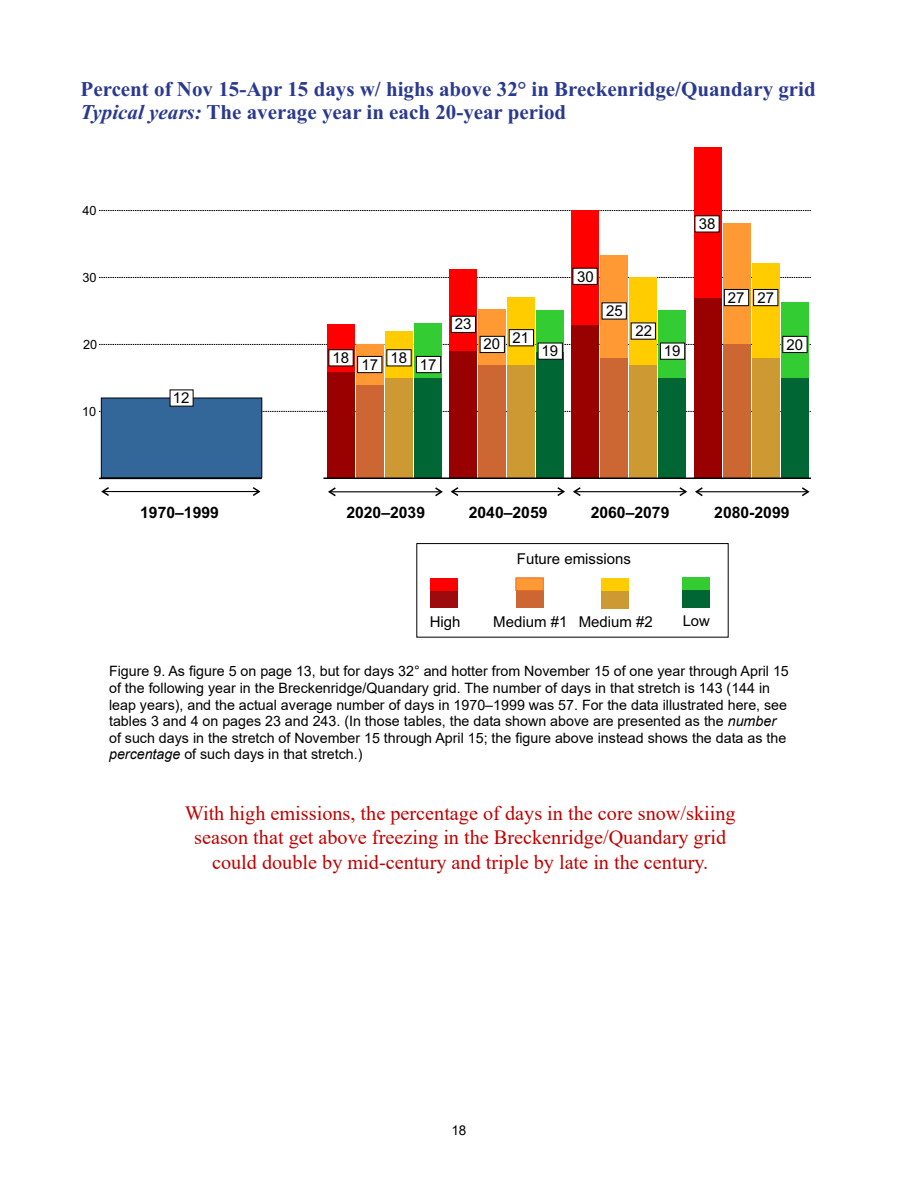
<style>
.page{position:relative;width:918px;height:1188px;background:#fff}
.page>*{position:absolute;margin:0;border:0;box-sizing:border-box;transform-origin:0 0}
.t1{font:700 21px/23.2px "Times New Roman";color:#2a3990}
.t2{font:20.25px/24.3px "Times New Roman";color:#c00000;text-align:center}
.t3{font:700 15.75px "Arial";color:#000}
.t4{font:15px "Arial";color:#000}
.t5{font:14.85px "Arial";color:#000}
.t6{font:14.25px/16.8px "Arial";color:#000}
.t7{font:13.5px "Arial";color:#000}
.t8{font:12.75px "Arial";color:#000}
.s1{font-style:italic}
</style>
<div class="page">
<svg style="left:99px;top:210px;width:712px;height:1px"></svg>
<svg style="left:99px;top:277px;width:712px;height:1px"></svg>
<svg style="left:99px;top:344px;width:712px;height:1px"></svg>
<svg style="left:99px;top:411px;width:712px;height:1px"></svg>
<div style="left:356px;top:385px;width:28px;height:93px;background:#c63"></div>
<div style="left:415px;top:378px;width:27px;height:100px;background:#063"></div>
<div style="left:601px;top:358px;width:27px;height:120px;background:#c63"></div>
<div style="left:572px;top:324px;width:27px;height:154px;background:#900"></div>
<div style="left:537px;top:351px;width:27px;height:127px;background:#063"></div>
<div style="left:508px;top:365px;width:27px;height:113px;background:#c93"></div>
<div style="left:479px;top:365px;width:27px;height:113px;background:#c63"></div>
<div style="left:449px;top:351px;width:28px;height:127px;background:#900"></div>
<div style="left:415px;top:324px;width:27px;height:54px;background:#3c3"></div>
<div style="left:385px;top:378px;width:28px;height:100px;background:#c93"></div>
<div style="left:356px;top:345px;width:28px;height:40px;background:#f93"></div>
<div style="left:327px;top:371px;width:28px;height:107px;background:#900"></div>
<div style="left:781px;top:378px;width:27px;height:100px;background:#063"></div>
<div style="left:752px;top:358px;width:27px;height:120px;background:#c93"></div>
<div style="left:630px;top:365px;width:27px;height:113px;background:#c93"></div>
<div style="left:659px;top:378px;width:27px;height:100px;background:#063"></div>
<div style="left:694px;top:298px;width:27px;height:180px;background:#900"></div>
<div style="left:723px;top:344px;width:27px;height:133px;background:#c63"></div>
<hr style="left:323px;top:478px;width:488px;height:1px;background:#000">
<div style="left:327px;top:324px;width:28px;height:47px;background:#f00"></div>
<div style="left:385px;top:331px;width:28px;height:47px;background:#fc0"></div>
<div style="left:449px;top:270px;width:28px;height:81px;background:#f00"></div>
<div style="left:508px;top:297px;width:27px;height:68px;background:#fc0"></div>
<div style="left:537px;top:310px;width:27px;height:41px;background:#3c3"></div>
<div style="left:479px;top:309px;width:27px;height:56px;background:#f93"></div>
<div style="left:572px;top:210px;width:27px;height:114px;background:#f00"></div>
<div style="left:630px;top:277px;width:27px;height:88px;background:#fc0"></div>
<div style="left:659px;top:310px;width:27px;height:68px;background:#3c3"></div>
<div style="left:601px;top:256px;width:27px;height:102px;background:#f93"></div>
<div style="left:781px;top:303px;width:27px;height:75px;background:#3c3"></div>
<div style="left:752px;top:264px;width:27px;height:94px;background:#fc0"></div>
<div style="left:694px;top:148px;width:27px;height:150px;background:#f00"></div>
<div style="left:723px;top:223px;width:27px;height:121px;background:#f93"></div>
<div style="left:329px;top:350px;width:24px;height:16px;background:#fff"></div>
<div style="left:357px;top:356px;width:25px;height:17px;background:#fff;border:1px solid #000"></div>
<div style="left:451px;top:316px;width:25px;height:17px;background:#fff;border:1px solid #000"></div>
<div style="left:480px;top:336px;width:25px;height:17px;background:#fff;border:1px solid #000"></div>
<div style="left:509px;top:329px;width:25px;height:17px;background:#fff;border:1px solid #000"></div>
<div style="left:538px;top:343px;width:25px;height:16px;background:#fff"></div>
<div style="left:573px;top:268px;width:24px;height:17px;background:#fff;border:1px solid #000"></div>
<div style="left:602px;top:303px;width:24px;height:16px;background:#fff"></div>
<div style="left:660px;top:343px;width:25px;height:16px;background:#fff;border:1px solid #000"></div>
<div style="left:695px;top:216px;width:24px;height:16px;background:#fff"></div>
<div style="left:724px;top:289px;width:25px;height:17px;background:#fff;border:1px solid #000"></div>
<div style="left:753px;top:289px;width:25px;height:17px;background:#fff;border:1px solid #000"></div>
<div style="left:631px;top:323px;width:25px;height:16px;background:#fff"></div>
<div style="left:416px;top:356px;width:25px;height:17px;background:#fff;border:1px solid #000"></div>
<div style="left:783px;top:336px;width:24px;height:17px;background:#fff;border:1px solid #000"></div>
<div style="left:387px;top:350px;width:24px;height:16px;background:#fff"></div>
<hr style="left:99px;top:478px;width:163px;height:1px;background:#000">
<div style="left:431px;top:591px;width:27px;height:17px;background:#9e0b0f"></div>
<div style="left:431px;top:578px;width:27px;height:13px;background:#f00"></div>
<div style="left:682px;top:590px;width:27px;height:18px;background:#063"></div>
<div style="left:682px;top:577px;width:27px;height:13px;background:#3c3"></div>
<div style="left:601px;top:591px;width:28px;height:18px;background:#c93"></div>
<div style="left:601px;top:578px;width:28px;height:13px;background:#fc0"></div>
<div style="left:516px;top:590px;width:27px;height:18px;background:#c63"></div>
<div style="left:516px;top:578px;width:27px;height:13px;background:#f93;border:1px solid #e86d1f"></div>
<div style="left:416px;top:543px;width:313px;height:95px;border:1px solid #000"></div>
<svg style="left:328px;top:487px;width:482px;height:10px"></svg>
<svg style="left:101px;top:487px;width:160px;height:9px"></svg>
<div style="left:101px;top:398px;width:161px;height:80px;background:#369;border:1px solid #000"></div>
<div style="left:170px;top:390px;width:23px;height:16px;background:#fff"></div>
<h1 class="t1" style="left:81px;top:80px;width:737px">Percent of Nov 15-Apr 15 days w/ highs above 32° in Breckenridge/Quandary grid<br><span class="s1">Typical years:</span> The average year in each 20-year period</h1>
<p class="t8" style="left:82px;top:206px;width:16px">40</p>
<p class="t8" style="left:82px;top:273px;width:16px">30</p>
<p class="t8" style="left:83px;top:340px;width:16px">20</p>
<p class="t8" style="left:82px;top:407px;width:16px">10</p>
<p class="t4" style="left:173px;top:392px;width:18px">12</p>
<p class="t4" style="left:333px;top:352px;width:18px">18</p>
<p class="t4" style="left:361px;top:359px;width:18px">17</p>
<p class="t4" style="left:391px;top:352px;width:18px">18</p>
<p class="t4" style="left:420px;top:359px;width:18px">17</p>
<p class="t4" style="left:455px;top:318px;width:18px">23</p>
<p class="t4" style="left:483px;top:335px;width:47px">20 21</p>
<p class="t4" style="left:541px;top:346px;width:18px">19</p>
<p class="t4" style="left:577px;top:271px;width:18px">30</p>
<p class="t4" style="left:606px;top:305px;width:18px">25</p>
<p class="t4" style="left:635px;top:325px;width:18px">22</p>
<p class="t4" style="left:664px;top:346px;width:18px">19</p>
<p class="t4" style="left:699px;top:218px;width:18px">38</p>
<p class="t4" style="left:728px;top:292px;width:48px">27 27</p>
<p class="t4" style="left:787px;top:339px;width:18px">20</p>
<p class="t3" style="left:140px;top:503px;width:80px">1970–1999</p>
<p class="t3" style="left:346px;top:503px;width:80px">2020–2039</p>
<p class="t3" style="left:469px;top:503px;width:80px">2040–2059</p>
<p class="t3" style="left:591px;top:503px;width:80px">2060–2079</p>
<p class="t3" style="left:714px;top:503px;width:77px">2080-2099</p>
<p class="t4" style="left:517px;top:554px;width:116px">Future emissions</p>
<p class="t4" style="left:430px;top:616px;width:32px">High</p>
<p class="t4" style="left:493px;top:616px;width:161px">Medium #1 Medium #2</p>
<p class="t5" style="left:683px;top:615px;width:29px">Low</p>
<p class="t6" style="left:109px;top:662px;width:681px">Figure 9. As figure 5 on page 13, but for days 32° and hotter from November 15 of one year through April 15 of the following year in the Breckenridge/Quandary grid. The number of days in that stretch is 143 (144 in leap years), and the actual average number of days in 1970–1999 was 57. For the data illustrated here, see tables 3 and 4 on pages 23 and 243. (In those tables, the data shown above are presented as the <span class="s1">number </span>of such days in the stretch of November 15 through April 15; the figure above instead shows the data as the <span class="s1">percentage</span> of such days in that stretch.)</p>
<h2 class="t2" style="left:185px;top:800px;width:552px">With high emissions, the percentage of days in the core snow/skiing season that get above freezing in the Breckenridge/Quandary grid could double by mid-century and triple by late in the century.</h2>
<p class="t7" style="left:451px;top:1121px;width:17px">18</p>
</div>
